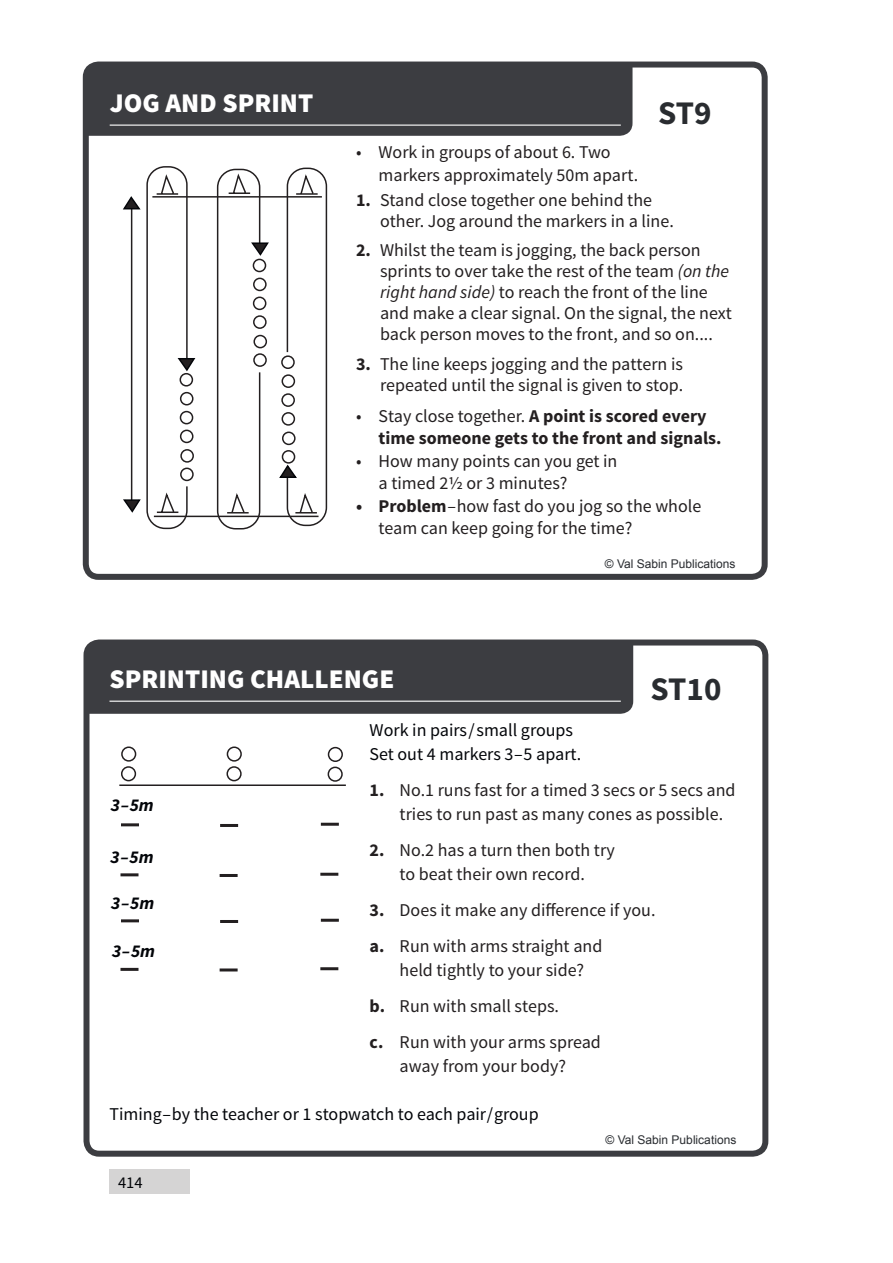
<style>
.page{position:relative;width:893px;height:1263px;background:#fff}
.page>*{position:absolute;margin:0;border:0;box-sizing:border-box;transform-origin:0 0}
.card_number{font:700 33px "Source Sans Pro";color:#292c30}
.source_sans_heading{font:900 27px "Source Sans Pro";color:#fff}
.t1{font:18px/21px "Source Sans Pro";color:#231f20}
.source_sans_body_sty{font:18px "Source Sans Pro";color:#030509}
.t2{font:700 18px/22.5px "Source Sans Pro";color:#231f20}
.body_text{font:italic 700 18px "Source Sans Pro";color:#030509}
.t3{font:16.5px "Source Sans Pro";color:#030509}
.t4{font:12px "Arial";color:#292c30}
.s1{font-weight:700}
.s2{font-style:italic}
.s3{font-weight:400}
</style>
<div class="page">
<div style="left:90px;top:69px;width:542px;height:67px;background:#3c3d41"></div>
<div style="left:83px;top:62px;width:685px;height:518px;border:6px solid #3c3d41;border-radius:13px"></div>
<div style="left:90px;top:646px;width:543px;height:68px;background:#3c3d41"></div>
<div style="left:83px;top:639px;width:685px;height:518px;border:6px solid #3c3d41;border-radius:13px"></div>
<div style="left:109px;top:1169px;width:81px;height:24px;background:#d5d4d4"></div>
<hr style="left:110px;top:125px;width:511px;height:1px;background:#fff">
<hr style="left:109px;top:701px;width:512px;height:1px;background:#fff">
<div style="left:146px;top:166px;width:42px;height:363px;border:2px solid #231f20;border-radius:18px"></div>
<svg style="left:155px;top:167px;width:173px;height:360px"></svg>
<svg style="left:278px;top:172px;width:41px;height:342px"></svg>
<hr style="left:152px;top:196px;width:170px;height:2px;background:#231f20">
<hr style="left:154px;top:516px;width:165px;height:1px;background:#231f20">
<hr style="left:131px;top:207px;width:1px;height:295px;background:#231f20">
<svg style="left:123px;top:196px;width:18px;height:15px"></svg>
<svg style="left:123px;top:498px;width:18px;height:15px"></svg>
<svg style="left:119px;top:746px;width:227px;height:40px"></svg>
<hr style="left:121px;top:823px;width:18px;height:3px;background:#231f20">
<hr style="left:120px;top:873px;width:18px;height:3px;background:#231f20">
<hr style="left:121px;top:919px;width:18px;height:3px;background:#231f20">
<hr style="left:120px;top:968px;width:18px;height:3px;background:#231f20">
<hr style="left:220px;top:824px;width:18px;height:3px;background:#231f20">
<hr style="left:220px;top:874px;width:18px;height:3px;background:#231f20">
<hr style="left:220px;top:920px;width:18px;height:3px;background:#231f20">
<hr style="left:220px;top:968px;width:18px;height:3px;background:#231f20">
<hr style="left:321px;top:823px;width:18px;height:3px;background:#231f20">
<hr style="left:320px;top:873px;width:18px;height:3px;background:#231f20">
<hr style="left:321px;top:919px;width:18px;height:3px;background:#231f20">
<hr style="left:320px;top:967px;width:18px;height:3px;background:#231f20">
<p class="source_sans_heading" style="left:110px;top:85px;width:205px">JOG AND SPRINT</p>
<p class="card_number" style="left:658px;top:92px;width:55px">ST9</p>
<p class="t1" style="left:379px;top:141px;width:261px;line-height:22.5px;text-indent:-22px">• Work in groups of about 6. Two markers approximately 50m apart.</p>
<p class="t1" style="left:380px;top:190px;width:295px;text-indent:-24px"><span class="s1">1.</span> Stand close together one behind the other. Jog around the markers in a line.</p>
<p class="t1" style="left:380px;top:240px;width:354px;text-indent:-24px"><span class="s1">2.</span> Whilst the team is jogging, the back person sprints to over take the rest of the team <span class="s2">(on the right hand side)</span> to reach the front of the line and make a clear signal. On the signal, the next back person moves to the front, and so on....</p>
<p class="t1" style="left:356px;top:354px;width:329px;text-align:right"><span class="s1">3.</span> The line keeps jogging and the pattern is repeated until the signal is given to stop.</p>
<p class="t2" style="left:379px;top:405px;width:345px;text-indent:-22px"><span class="s3">• Stay close together.</span> A point is scored every time someone gets to the front and signals.</p>
<p class="t1" style="left:379px;top:450px;width:240px;line-height:22.5px;text-indent:-22px">• How many points can you get in a timed 2½ or 3 minutes?</p>
<p class="t1" style="left:379px;top:495px;width:324px;line-height:22.5px;text-indent:-22px"><span class="s1">• Problem</span>–how fast do you jog so the whole team can keep going for the time?</p>
<p class="t4" style="left:605px;top:556px;width:132px">© Val Sabin Publications</p>
<p class="source_sans_heading" style="left:109px;top:661px;width:286px">SPRINTING CHALLENGE</p>
<p class="source_sans_body_sty" style="left:370px;top:719px;width:205px">Work in pairs / small groups</p>
<p class="source_sans_body_sty" style="left:370px;top:743px;width:213px">Set out 4 markers 3–5 apart.</p>
<p class="t1" style="left:400px;top:778px;width:337px;line-height:24px;text-indent:-30px"><span class="s1">1.</span> No.1 runs fast for a timed 3 secs or 5 secs and tries to run past as many cones as possible.</p>
<p class="t1" style="left:370px;top:838px;width:247px;line-height:24px;text-align:center"><span class="s1">2.</span> No.2 has a turn then both try to beat their own record.</p>
<p class="t1" style="left:370px;top:900px;width:287px"><span class="s1">3.</span> Does it make any difference if you.</p>
<p class="t1" style="left:400px;top:934px;width:204px;line-height:24px;text-indent:-30px"><span class="s1">a.</span> Run with arms straight and held tightly to your side?</p>
<p class="t1" style="left:370px;top:996px;width:191px"><span class="s1">b.</span> Run with small steps.</p>
<p class="t1" style="left:370px;top:1030px;width:233px;line-height:24px;text-align:center"><span class="s1">c.</span> Run with your arms spread away from your body?</p>
<p class="source_sans_body_sty" style="left:109px;top:1103px;width:431px">Timing–by the teacher or 1 stopwatch to each pair/group</p>
<p class="card_number" style="left:651px;top:668px;width:72px">ST10</p>
<p class="body_text" style="left:111px;top:793px;width:45px">3–5m</p>
<p class="body_text" style="left:111px;top:846px;width:45px">3–5m</p>
<p class="body_text" style="left:111px;top:891px;width:45px">3–5m</p>
<p class="body_text" style="left:112px;top:940px;width:45px">3–5m</p>
<p class="t3" style="left:118px;top:1172px;width:26px">414</p>
<p class="t4" style="left:606px;top:1132px;width:132px">© Val Sabin Publications</p>
</div>
